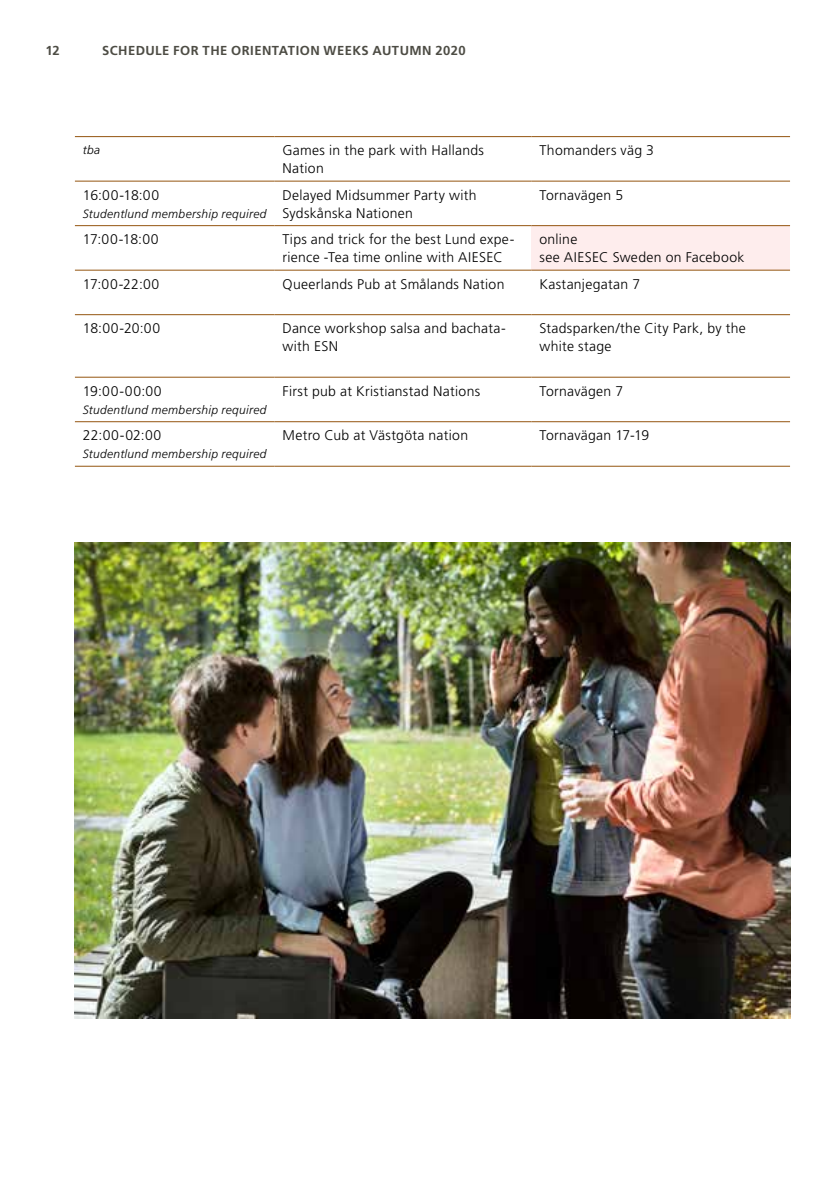
<style>
.page{position:relative;width:840px;height:1191px;background:#fff}
.page>*{position:absolute;margin:0;border:0;box-sizing:border-box;transform-origin:0 0}
.t1{font:300 14px/18px "Frutiger LT Std";letter-spacing:.02em;color:#000}
.t2{font:700 13px "Frutiger LT Std";letter-spacing:.035em;color:#4d4c44}
.t3{font:italic 300 12px "Frutiger LT Std";letter-spacing:.025em;color:#000}
</style>
<div class="page">
<svg style="left:75px;top:137px;width:714px;height:240px"></svg>
<div style="left:531px;top:226px;width:258px;height:44px;background:#feeded"></div>
<hr style="left:531px;top:225px;width:258px;height:1px;background:#945510">
<hr style="left:274px;top:270px;width:257px;height:1px;background:#945510">
<hr style="left:531px;top:270px;width:258px;height:1px;background:#945510">
<hr style="left:274px;top:314px;width:257px;height:1px;background:#945510">
<hr style="left:531px;top:314px;width:258px;height:1px;background:#945510">
<hr style="left:274px;top:377px;width:257px;height:1px;background:#945510">
<hr style="left:531px;top:377px;width:258px;height:1px;background:#945510">
<hr style="left:75px;top:421px;width:199px;height:1px;background:#945510">
<hr style="left:75px;top:270px;width:199px;height:1px;background:#945510">
<hr style="left:75px;top:136px;width:199px;height:1px;background:#945510">
<hr style="left:75px;top:181px;width:199px;height:1px;background:#945510">
<hr style="left:75px;top:225px;width:199px;height:1px;background:#945510">
<hr style="left:75px;top:466px;width:199px;height:1px;background:#945510">
<hr style="left:75px;top:314px;width:199px;height:1px;background:#945510">
<hr style="left:75px;top:377px;width:199px;height:1px;background:#945510">
<hr style="left:274px;top:421px;width:257px;height:1px;background:#945510">
<hr style="left:531px;top:421px;width:258px;height:1px;background:#945510">
<hr style="left:274px;top:136px;width:257px;height:1px;background:#945510">
<hr style="left:531px;top:136px;width:258px;height:1px;background:#945510">
<hr style="left:274px;top:181px;width:257px;height:1px;background:#945510">
<hr style="left:531px;top:181px;width:258px;height:1px;background:#945510">
<hr style="left:274px;top:225px;width:257px;height:1px;background:#945510">
<hr style="left:274px;top:466px;width:257px;height:1px;background:#945510">
<hr style="left:531px;top:466px;width:258px;height:1px;background:#945510">
<img style="left:75px;top:542px;width:715px;height:476px">
<p class="t2" style="left:45px;top:43px;width:16px">12</p>
<p class="t2" style="left:102px;top:43px;width:365px">SCHEDULE FOR THE ORIENTATION WEEKS AUTUMN 2020</p>
<p class="t3" style="left:83px;top:143px;width:19px">tba</p>
<p class="t1" style="left:282px;top:141px;width:203px">Games in the park with Hallands<br>Nation</p>
<p class="t1" style="left:539px;top:141px;width:116px">Thomanders väg 3</p>
<p class="t1" style="left:83px;top:186px;width:78px">16:00-18:00</p>
<p class="t3" style="left:83px;top:207px;width:185px">Studentlund membership required</p>
<p class="t1" style="left:282px;top:186px;width:195px">Delayed Midsummer Party with<br>Sydskånska Nationen</p>
<p class="t1" style="left:539px;top:186px;width:85px">Tornavägen 5</p>
<p class="t1" style="left:83px;top:230px;width:77px">17:00-18:00</p>
<p class="t1" style="left:282px;top:230px;width:233px">Tips and trick for the best Lund expe&shy;rience -Tea time online with AIESEC</p>
<p class="t1" style="left:539px;top:230px;width:206px">online<br>see AIESEC Sweden on Facebook</p>
<p class="t1" style="left:83px;top:275px;width:78px">17:00-22:00</p>
<p class="t1" style="left:282px;top:275px;width:223px">Queerlands Pub at Smålands Nation</p>
<p class="t1" style="left:539px;top:275px;width:102px">Kastanjegatan 7</p>
<p class="t1" style="left:83px;top:319px;width:79px">18:00-20:00</p>
<p class="t1" style="left:282px;top:319px;width:225px">Dance workshop salsa and bachata&shy;with ESN</p>
<p class="t1" style="left:539px;top:319px;width:208px">Stadsparken/the City Park, by the white stage</p>
<p class="t1" style="left:83px;top:382px;width:80px">19:00-00:00</p>
<p class="t3" style="left:83px;top:403px;width:185px">Studentlund membership required</p>
<p class="t1" style="left:282px;top:382px;width:199px">First pub at Kristianstad Nations</p>
<p class="t1" style="left:539px;top:382px;width:85px">Tornavägen 7</p>
<p class="t1" style="left:83px;top:426px;width:80px">22:00-02:00</p>
<p class="t3" style="left:83px;top:447px;width:185px">Studentlund membership required</p>
<p class="t1" style="left:282px;top:426px;width:187px">Metro Cub at Västgöta nation</p>
<p class="t1" style="left:539px;top:426px;width:111px">Tornavägan 17-19</p>
</div>
